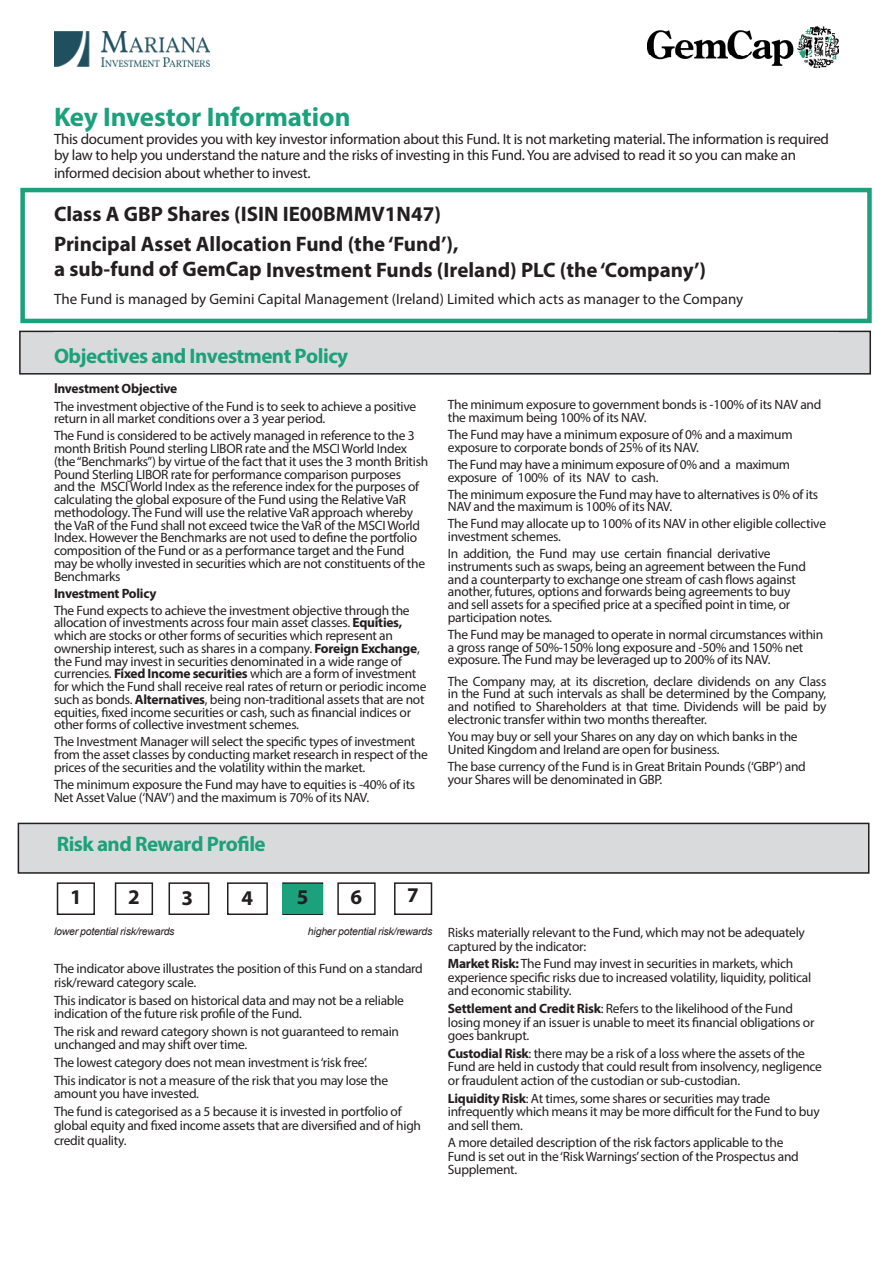
<style>
.page{position:relative;width:893px;height:1263px;background:#fff}
.page>*{position:absolute;margin:0;border:0;box-sizing:border-box;transform-origin:0 0}
.t1{font:700 27px "Myriad Pro";letter-spacing:-.005em;color:#1ba17b}
.t2{font:700 21px/26.7px "Myriad Pro";color:#231f20}
.t3{font:700 21px "Myriad Pro";letter-spacing:-.025em;color:#1ba17b}
.t4{font:15px/16.5px "Myriad Pro";letter-spacing:-.02em;color:#231f20}
.t5{font:15px "Myriad Pro";color:#231f20}
.t6{font:13.5px/12.8px "Myriad Pro";letter-spacing:-.02em;color:#231f20}
.t7{font:700 13.5px "Myriad Pro";letter-spacing:-.02em;color:#231f20}
.t8{font:italic 10.5px "Arial";letter-spacing:-.02em;color:#231f20}
.s1{font-family:"Arial"}
.s2{font-weight:700}
</style>
<div class="page">
<img style="left:648px;top:26px;width:191px;height:42px">
<div style="left:20px;top:188px;width:852px;height:135px;border:4px solid #1ba17b"></div>
<div style="left:20px;top:331px;width:850px;height:43px;background:#d9dadc"></div>
<div style="left:19px;top:331px;width:852px;height:44px;border:2px solid #231f20"></div>
<div style="left:54px;top:332px;width:785px;height:41px;background:#d9dadc"></div>
<div style="left:18px;top:823px;width:851px;height:50px;background:#d9dadc"></div>
<div style="left:18px;top:823px;width:851px;height:51px;border:2px solid #231f20"></div>
<div style="left:57px;top:882px;width:38px;height:33px;border:2px solid #231f20"></div>
<div style="left:169px;top:882px;width:40px;height:33px;border:2px solid #231f20"></div>
<div style="left:227px;top:882px;width:41px;height:33px;border:2px solid #231f20"></div>
<div style="left:282px;top:882px;width:41px;height:33px;border:2px solid #231f20"></div>
<div style="left:337px;top:882px;width:39px;height:33px;border:2px solid #231f20"></div>
<div style="left:394px;top:882px;width:38px;height:33px;border:2px solid #231f20"></div>
<div style="left:282px;top:884px;width:41px;height:29px;background:#1ba17b"></div>
<div style="left:115px;top:882px;width:38px;height:33px;border:2px solid #231f20"></div>
<img style="left:54px;top:31px;width:155px;height:36px">
<p class="t1" style="left:54px;top:100px;width:298px">Key Investor Information</p>
<p class="t4" style="left:54px;top:130px;width:776px">This document provides you with key investor information about this Fund. It is not marketing material. The information is required by law to help you understand the nature and the risks of investing in this Fund. You are advised to read it so you can make an</p>
<p class="t4" style="left:54px;top:165px;width:258px">informed decision about whether to invest.</p>
<p class="t2" style="left:54px;top:200px;width:388px">Class A GBP Shares (ISIN IE00BMMV1N47)</p>
<p class="t2" style="left:54px;top:230px;width:654px">Principal Asset Allocation Fund (the ‘Fund’),<br>a sub-fund of GemCap Investment Funds (Ireland) PLC (the ‘Company’)</p>
<p class="t5" style="left:54px;top:289px;width:691px">The Fund is managed by Gemini Capital Management (Ireland) Limited which acts as manager to the Company</p>
<p class="t3" style="left:54px;top:342px;width:296px">Objectives and Investment Policy</p>
<p class="t7" style="left:54px;top:379px;width:125px"><span class="s1">I</span>nvestment Objective</p>
<p class="t6" style="left:54px;top:399px;width:364px">The investment objective of the Fund is to seek to achieve a positive return in all market conditions over a 3 year period.</p>
<p class="t6" style="left:54px;top:429px;width:376px">The Fund is considered to be actively managed in reference to the 3 month British Pound sterling LIBOR rate and the MSCI World Index (the “Benchmarks”) by virtue of the fact that it uses the 3 month British Pound Sterling LIBOR rate for performance comparison purposes<br>and the MSCI World Index as the reference index for the purposes of calculating the global exposure of the Fund using the Relative VaR methodology. The Fund will use the relative VaR approach whereby the VaR of the Fund shall not exceed twice the VaR of the MSCI World Index. However the Benchmarks are not used to define the portfolio composition of the Fund or as a performance target and the Fund may be wholly invested in securities which are not constituents of the Benchmarks</p>
<p class="t7" style="left:54px;top:584px;width:104px">Investment Policy</p>
<p class="t6" style="left:54px;top:603px;width:374px">The Fund expects to achieve the investment objective through the allocation of investments across four main asset classes. <span class="s2">Equities, </span>which are stocks or other forms of securities which represent an ownership interest, such as shares in a company. <span class="s2">Foreign Exchange</span>, the Fund may invest in securities denominated in a wide range of currencies. <span class="s2">Fixed Income securities</span> which are a form of investment for which the Fund shall receive real rates of return or periodic income such as bonds. <span class="s2">Alternatives</span>, being non-traditional assets that are not equities, fixed income securities or cash, such as financial indices or other forms of collective investment schemes.</p>
<p class="t6" style="left:54px;top:735px;width:375px">The Investment Manager will select the specific types of investment from the asset classes by conducting market research in respect of the prices of the securities and the volatility within the market.</p>
<p class="t6" style="left:54px;top:778px;width:363px">The minimum exposure the Fund may have to equities is -40% of its<br>Net Asset Value (‘NAV’) and the maximum is 70% of its NAV.</p>
<p class="t3" style="left:57px;top:830px;width:210px">Risk and Reward Profile</p>
<p class="t2" style="left:70px;top:883px;width:13px">1</p>
<p class="t2" style="left:128px;top:883px;width:13px">2</p>
<p class="t2" style="left:182px;top:884px;width:13px">3</p>
<p class="t2" style="left:242px;top:884px;width:13px">4</p>
<p class="t2" style="left:297px;top:883px;width:13px">5</p>
<p class="t2" style="left:351px;top:883px;width:13px">6</p>
<p class="t2" style="left:407px;top:881px;width:13px">7</p>
<p class="t8" style="left:54px;top:924px;width:122px">lower potential risk/rewards</p>
<p class="t8" style="left:308px;top:924px;width:126px">higher potential risk/rewards</p>
<p class="t6" style="left:54px;top:962px;width:370px;line-height:13.5px">The indicator above illustrates the position of this Fund on a standard risk/reward category scale.</p>
<p class="t6" style="left:54px;top:993px;width:352px;line-height:13.5px">This indicator is based on historical data and may not be a reliable indication of the future risk profile of the Fund.</p>
<p class="t6" style="left:54px;top:1024px;width:347px;line-height:13.5px">The risk and reward category shown is not guaranteed to remain unchanged and may shift over time.</p>
<p class="t6" style="left:54px;top:1056px;width:315px">The lowest category does not mean investment is ‘risk free’.</p>
<p class="t6" style="left:54px;top:1073px;width:336px;line-height:13.5px">This indicator is not a measure of the risk that you may lose the amount you have invested.</p>
<p class="t6" style="left:54px;top:1105px;width:369px;line-height:13.5px">The fund is categorised as a 5 because it is invested in portfolio of global equity and fixed income assets that are diversified and of high</p>
<p class="t6" style="left:54px;top:1133px;width:74px">credit quality.</p>
<p class="t6" style="left:448px;top:398px;width:375px">The minimum exposure to government bonds is -100% of its NAV and the maximum being 100% of its NAV.</p>
<p class="t6" style="left:448px;top:428px;width:346px">The Fund may have a minimum exposure of 0% and a maximum exposure to corporate bonds of 25% of its NAV.</p>
<p class="t6" style="left:448px;top:458px;width:344px">The Fund may have a minimum exposure of 0% and a maximum exposure of 100% of its NAV to cash.</p>
<p class="t6" style="left:448px;top:487px;width:372px">The minimum exposure the Fund may have to alternatives is 0% of its<br>NAV and the maximum is 100% of its NAV.</p>
<p class="t6" style="left:448px;top:517px;width:380px">The Fund may allocate up to 100% of its NAV in other eligible collective investment schemes.</p>
<p class="t6" style="left:448px;top:547px;width:360px">In addition, the Fund may use certain financial derivative instruments such as swaps, being an agreement between the Fund and a counterparty to exchange one stream of cash flows against another, futures, options and forwards being agreements to buy and sell assets for a specified price at a specified point in time, or participation notes.</p>
<p class="t6" style="left:448px;top:628px;width:377px">The Fund may be managed to operate in normal circumstances within a gross range of 50%-150% long exposure and -50% and 150% net exposure. The Fund may be leveraged up to 200% of its NAV.</p>
<p class="t6" style="left:448px;top:674px;width:380px;text-align:justify">The Company may, at its discretion, declare dividends on any Class in the Fund at such intervals as shall be determined by the Company, and notified to Shareholders at that time. Dividends will be paid by electronic transfer within two months thereafter.</p>
<p class="t6" style="left:448px;top:730px;width:351px">You may buy or sell your Shares on any day on which banks in the<br>United Kingdom and Ireland are open for business.</p>
<p class="t6" style="left:448px;top:759px;width:360px;line-height:13.5px">The base currency of the Fund is in Great Britain Pounds (‘GBP’) and your Shares will be denominated in GBP.</p>
<p class="t6" style="left:448px;top:926px;width:359px;line-height:13.5px">Risks materially relevant to the Fund, which may not be adequately captured by the indicator:</p>
<p class="t6" style="left:448px;top:957px;width:365px;line-height:13.5px"><span class="s2">Market Risk:</span> The Fund may invest in securities in markets, which experience specific risks due to increased volatility, liquidity, political and economic stability.</p>
<p class="t6" style="left:448px;top:1002px;width:368px;line-height:13.5px"><span class="s2">Settlement and Credit Risk</span>: Refers to the likelihood of the Fund losing money if an issuer is unable to meet its financial obligations or goes bankrupt.</p>
<p class="t6" style="left:448px;top:1046px;width:376px;line-height:13.5px"><span class="s2">Custodial Risk</span>: there may be a risk of a loss where the assets of the<br>Fund are held in custody that could result from insolvency, negligence or fraudulent action of the custodian or sub-custodian.</p>
<p class="t6" style="left:448px;top:1091px;width:373px;line-height:13.5px"><span class="s2">Liquidity Risk</span>: At times, some shares or securities may trade infrequently which means it may be more difficult for the Fund to buy and sell them.</p>
<p class="t6" style="left:448px;top:1136px;width:352px;line-height:13.5px">A more detailed description of the risk factors applicable to the<br>Fund is set out in the ‘Risk Warnings’ section of the Prospectus and<br>Supplement.</p>
</div>
